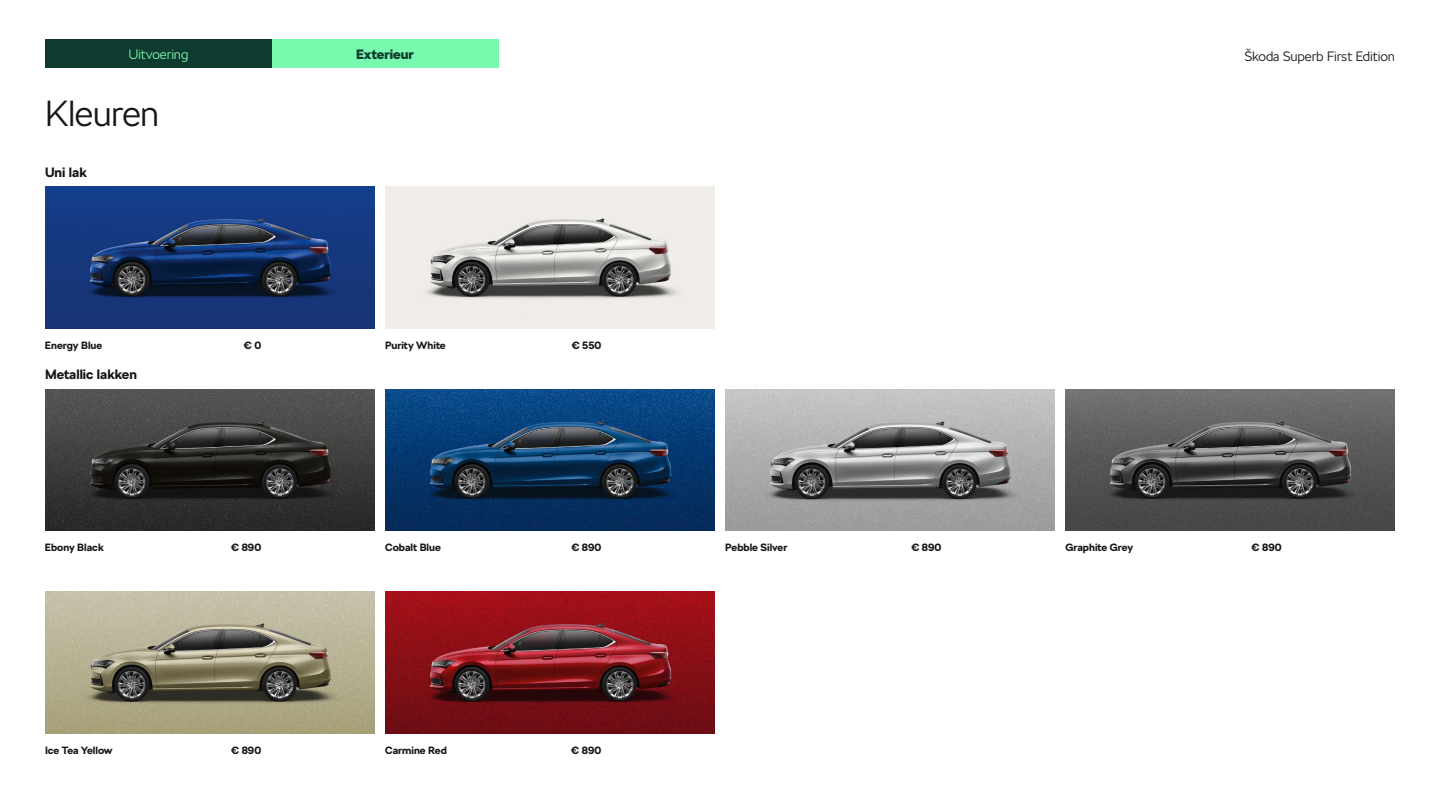
<style>
.page{position:relative;width:1440px;height:810px;background:#fff}
.page>*{position:absolute;margin:0;border:0;box-sizing:border-box;transform-origin:0 0}
.t1{font:300 36px "SKODA Next";letter-spacing:-.015em;color:#161718}
.t2{font:300 13.5px "SKODA Next";letter-spacing:-.01em;color:#161718}
.t3{font:700 13.5px "SKODA Next";color:#161718}
.t4{font:300 13.5px "SKODA Next";letter-spacing:-.01em;color:#78faae}
.t5{font:900 13.5px "SKODA Next";color:#0e3a2f}
.t6{font:700 10.5px "SKODA Next";color:#161718}
</style>
<div class="page">
<img style="left:725px;top:389px;width:330px;height:142px">
<img style="left:385px;top:389px;width:330px;height:142px">
<img style="left:1065px;top:389px;width:330px;height:142px">
<img style="left:45px;top:187px;width:330px;height:141px">
<img style="left:385px;top:187px;width:330px;height:141px">
<img style="left:45px;top:389px;width:330px;height:142px">
<img style="left:45px;top:592px;width:330px;height:142px">
<img style="left:385px;top:592px;width:330px;height:142px">
<div style="left:45px;top:39px;width:227px;height:29px;background:#0e3a2f"></div>
<div style="left:272px;top:39px;width:227px;height:29px;background:#78faae"></div>
<p class="t4" style="left:128px;top:46px;width:62px">Uitvoering</p>
<p class="t5" style="left:356px;top:46px;width:59px">Exterieur</p>
<p class="t2" style="left:1244px;top:49px;width:152px">Škoda Superb First Edition</p>
<h1 class="t1" style="left:45px;top:92px;width:116px">Kleuren</h1>
<p class="t3" style="left:45px;top:164px;width:43px">Uni lak</p>
<p class="t6" style="left:45px;top:339px;width:59px">Energy Blue</p>
<p class="t6" style="left:244px;top:339px;width:19px">€ 0</p>
<p class="t6" style="left:385px;top:339px;width:62px">Purity White</p>
<p class="t6" style="left:572px;top:339px;width:31px">€ 550</p>
<p class="t3" style="left:45px;top:366px;width:94px">Metallic lakken</p>
<p class="t6" style="left:725px;top:541px;width:64px">Pebble Silver</p>
<p class="t6" style="left:911px;top:541px;width:32px">€ 890</p>
<p class="t6" style="left:45px;top:541px;width:60px">Ebony Black</p>
<p class="t6" style="left:231px;top:541px;width:32px">€ 890</p>
<p class="t6" style="left:1065px;top:541px;width:69px">Graphite Grey</p>
<p class="t6" style="left:1252px;top:541px;width:32px">€ 890</p>
<p class="t6" style="left:385px;top:541px;width:57px">Cobalt Blue</p>
<p class="t6" style="left:571px;top:541px;width:32px">€ 890</p>
<p class="t6" style="left:45px;top:744px;width:69px">Ice Tea Yellow</p>
<p class="t6" style="left:231px;top:744px;width:32px">€ 890</p>
<p class="t6" style="left:385px;top:744px;width:63px">Carmine Red</p>
<p class="t6" style="left:571px;top:744px;width:32px">€ 890</p>
</div>
